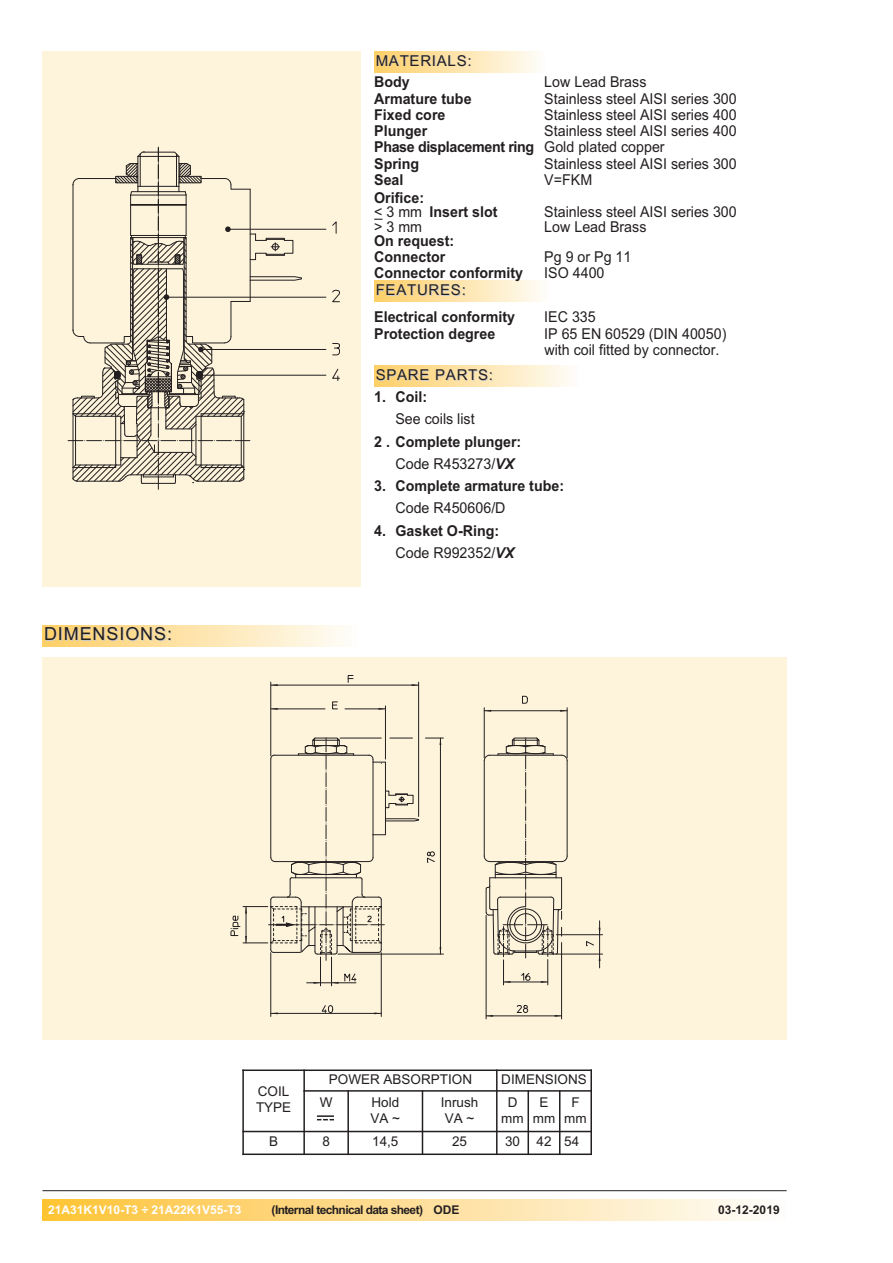
<style>
.page{position:relative;width:893px;height:1263px;background:#fff}
.page>*{position:absolute;margin:0;border:0;box-sizing:border-box;transform-origin:0 0}
.t1{font:18px "Arial";letter-spacing:.05em;color:#231f20}
.t2{font:15px/16.2px "Arial";color:#231f20;scale:.95 1}
.t3{font:700 15px/22.2px "Arial";color:#231f20;scale:.95 1}
.t4{font:15px "Arial";letter-spacing:.05em;color:#231f20}
.t5{font:13.5px/16.2px "Arial";color:#231f20}
.t6{font:700 12px "Arial";letter-spacing:-.05em;color:#231f20}
.t7{font:700 12px "Arial";color:#fff}
.s1{font-weight:700}
.s2{font-weight:400}
.s3{font-style:italic}
</style>
<div class="page">
<div style="left:43px;top:1199px;width:744px;height:21px;background:linear-gradient(to right,#fec338,#fefcfb)"></div>
<div style="left:43px;top:625px;width:314px;height:21px;background:linear-gradient(to right,#fece66,#fefdf9)"></div>
<div style="left:374px;top:51px;width:170px;height:21px;background:linear-gradient(to right,#fece67,#fefcf7)"></div>
<div style="left:43px;top:51px;width:318px;height:536px;background:#fef4db"></div>
<hr style="left:199px;top:375px;width:127px;height:1px;background:#231f20">
<hr style="left:201px;top:349px;width:125px;height:1px;background:#231f20">
<hr style="left:166px;top:297px;width:160px;height:1px;background:#231f20">
<hr style="left:228px;top:229px;width:98px;height:1px;background:#231f20">
<svg style="left:68px;top:147px;width:234px;height:342px"></svg>
<svg style="left:332px;top:368px;width:8px;height:13px"></svg>
<svg style="left:332px;top:343px;width:8px;height:12px"></svg>
<svg style="left:332px;top:290px;width:8px;height:12px"></svg>
<svg style="left:332px;top:221px;width:5px;height:13px"></svg>
<div style="left:43px;top:657px;width:744px;height:383px;background:#fef4db"></div>
<hr style="left:599px;top:921px;width:1px;height:47px;background:#231f20">
<hr style="left:556px;top:954px;width:47px;height:1px;background:#231f20">
<hr style="left:556px;top:934px;width:47px;height:1px;background:#231f20">
<svg style="left:586px;top:941px;width:8px;height:5px"></svg>
<hr style="left:271px;top:1013px;width:110px;height:1px;background:#231f20">
<hr style="left:270px;top:953px;width:1px;height:63px;background:#231f20">
<hr style="left:381px;top:953px;width:1px;height:63px;background:#231f20">
<svg style="left:321px;top:1005px;width:12px;height:8px"></svg>
<hr style="left:486px;top:1015px;width:76px;height:1px;background:#231f20">
<svg style="left:484px;top:737px;width:84px;height:248px"></svg>
<hr style="left:561px;top:942px;width:1px;height:77px;background:#231f20">
<hr style="left:486px;top:915px;width:1px;height:104px;background:#231f20">
<svg style="left:555px;top:1015px;width:7px;height:2px"></svg>
<svg style="left:486px;top:1015px;width:7px;height:2px"></svg>
<svg style="left:516px;top:1005px;width:12px;height:8px"></svg>
<hr style="left:484px;top:710px;width:83px;height:1px;background:#231f20">
<hr style="left:484px;top:708px;width:1px;height:50px;background:#231f20">
<hr style="left:567px;top:708px;width:1px;height:50px;background:#231f20">
<svg style="left:522px;top:696px;width:6px;height:8px"></svg>
<hr style="left:440px;top:738px;width:1px;height:216px;background:#231f20">
<svg style="left:230px;top:737px;width:189px;height:249px"></svg>
<hr style="left:340px;top:738px;width:41px;height:1px;background:#231f20">
<hr style="left:338px;top:954px;width:105px;height:1px;background:#231f20">
<svg style="left:425px;top:738px;width:18px;height:7px"></svg>
<svg style="left:427px;top:851px;width:8px;height:12px"></svg>
<hr style="left:271px;top:685px;width:148px;height:1px;background:#231f20">
<hr style="left:270px;top:682px;width:1px;height:74px;background:#231f20">
<hr style="left:418px;top:682px;width:1px;height:134px;background:#231f20">
<svg style="left:271px;top:684px;width:7px;height:2px"></svg>
<svg style="left:412px;top:684px;width:7px;height:2px"></svg>
<svg style="left:348px;top:675px;width:6px;height:8px"></svg>
<hr style="left:271px;top:709px;width:54px;height:1px;background:#231f20">
<hr style="left:345px;top:709px;width:40px;height:1px;background:#231f20">
<hr style="left:385px;top:706px;width:1px;height:53px;background:#231f20">
<svg style="left:271px;top:708px;width:7px;height:2px"></svg>
<svg style="left:378px;top:708px;width:7px;height:2px"></svg>
<svg style="left:332px;top:701px;width:6px;height:8px"></svg>
<hr style="left:43px;top:1190px;width:744px;height:1px;background:#231f20">
<div style="left:374px;top:281px;width:175px;height:21px;background:linear-gradient(to right,#fece66,#fefdf9)"></div>
<div style="left:374px;top:366px;width:204px;height:21px;background:linear-gradient(to right,#fece66,#fefcf8)"></div>
<hr style="left:242px;top:1069px;width:2px;height:86px;background:#231f20">
<hr style="left:303px;top:1069px;width:2px;height:86px;background:#231f20">
<hr style="left:347px;top:1090px;width:2px;height:65px;background:#231f20">
<hr style="left:422px;top:1090px;width:1px;height:65px;background:#231f20">
<hr style="left:496px;top:1069px;width:2px;height:86px;background:#231f20">
<hr style="left:527px;top:1090px;width:2px;height:65px;background:#231f20">
<hr style="left:559px;top:1090px;width:1px;height:65px;background:#231f20">
<hr style="left:590px;top:1069px;width:2px;height:86px;background:#231f20">
<hr style="left:242px;top:1069px;width:350px;height:2px;background:#231f20">
<hr style="left:303px;top:1090px;width:289px;height:2px;background:#231f20">
<hr style="left:242px;top:1131px;width:350px;height:1px;background:#231f20">
<hr style="left:242px;top:1153px;width:350px;height:2px;background:#231f20">
<svg style="left:317px;top:1115px;width:17px;height:5px"></svg>
<p class="t4" style="left:376px;top:52px;width:97px">MATERIALS:</p>
<p class="t3" style="left:374px;top:71px;width:39px">Body</p>
<p class="t2" style="left:544px;top:74px;width:109px">Low Lead Brass</p>
<p class="t3" style="left:374px;top:87px;width:104px">Armature tube</p>
<p class="t2" style="left:544px;top:90px;width:204px">Stainless steel AISI series 300</p>
<p class="t3" style="left:374px;top:104px;width:77px">Fixed core</p>
<p class="t2" style="left:544px;top:107px;width:204px">Stainless steel AISI series 400</p>
<p class="t3" style="left:374px;top:120px;width:57px">Plunger</p>
<p class="t2" style="left:374px;top:123px;width:383px;text-indent:170px">Stainless steel AISI series 400<br><span class="s1">Phase displacement ring</span> Gold plated copper<br><span class="s1">Spring</span></p>
<p class="t2" style="left:544px;top:155px;width:204px">Stainless steel AISI series 300</p>
<p class="t3" style="left:374px;top:169px;width:32px">Seal</p>
<p class="t2" style="left:544px;top:172px;width:52px">V=FKM</p>
<p class="t3" style="left:374px;top:190px;width:131px;line-height:14.7px">Orifice:<br><span class="s2">&lt; 3 mm</span> Insert slot</p>
<p class="t2" style="left:544px;top:204px;width:204px">Stainless steel AISI series 300</p>
<p class="t2" style="left:374px;top:219px;width:52px">&gt;3mm</p>
<p class="t2" style="left:544px;top:219px;width:109px">Low Lead Brass</p>
<p class="t3" style="left:374px;top:232px;width:86px;line-height:16.2px">On request:<br>Connector</p>
<p class="t2" style="left:544px;top:248px;width:93px">Pg 9 or Pg 11</p>
<p class="t3" style="left:374px;top:262px;width:158px">Connector conformity</p>
<p class="t2" style="left:544px;top:265px;width:65px">ISO 4400</p>
<p class="t3" style="left:374px;top:306px;width:150px">Electrical conformity</p>
<p class="t2" style="left:544px;top:309px;width:56px">IEC 335</p>
<p class="t3" style="left:374px;top:322px;width:129px">Protection degree</p>
<p class="t2" style="left:544px;top:325px;width:193px">IP 65 EN 60529 (DIN 40050) with coil fitted by connector.</p>
<p class="t4" style="left:376px;top:281px;width:92px">FEATURES:</p>
<p class="t1" style="left:44px;top:624px;width:130px">DIMENSIONS:</p>
<p class="t4" style="left:376px;top:366px;width:119px">SPARE PARTS:</p>
<p class="t3" style="left:374px;top:386px;width:57px">1. Coil:</p>
<p class="t2" style="left:395px;top:411px;width:85px">See coils list</p>
<p class="t3" style="left:395px;top:430px;width:134px;text-indent:-21px">2 . Complete plunger:<br><span class="s2">Code R453273/</span><span class="s3">VX</span></p>
<p class="t3" style="left:374px;top:475px;width:201px">3. Complete armature tube:</p>
<p class="t2" style="left:395px;top:500px;width:117px">Code R450606/D</p>
<p class="t3" style="left:395px;top:519px;width:127px;text-indent:-21px">4. Gasket O-Ring:<br><span class="s2">Code R992352/</span><span class="s3">VX</span></p>
<p class="t5" style="left:256px;top:1083px;width:37px">COIL<br>TYPE</p>
<p class="t5" style="left:329px;top:1071px;width:145px">POWER ABSORPTION</p>
<p class="t5" style="left:501px;top:1071px;width:87px">DIMENSIONS</p>
<p class="t5" style="left:320px;top:1094px;width:14px">W</p>
<p class="t5" style="left:370px;top:1094px;width:31px">Hold<br>VA ~</p>
<p class="t5" style="left:441px;top:1094px;width:39px">Inrush<br>VA ~</p>
<p class="t5" style="left:501px;top:1094px;width:24px;text-align:center">D mm</p>
<p class="t5" style="left:533px;top:1094px;width:24px;text-align:center">E mm</p>
<p class="t5" style="left:564px;top:1094px;width:24px;text-align:center">F mm</p>
<p class="t5" style="left:269px;top:1133px;width:11px">B</p>
<p class="t5" style="left:322px;top:1133px;width:9px">8</p>
<p class="t5" style="left:372px;top:1133px;width:28px">14,5</p>
<p class="t5" style="left:452px;top:1133px;width:17px">25</p>
<p class="t5" style="left:505px;top:1133px;width:76px">30 42 54</p>
<p class="t7" style="left:48px;top:1203px;width:195px">21A31K1V10-T3 ÷ 21A22K1V55-T3</p>
<p class="t6" style="left:272px;top:1203px;width:189px">(Internal technical data sheet) ODE</p>
<p class="t6" style="left:718px;top:1203px;width:63px">03-12-2019</p>
</div>
